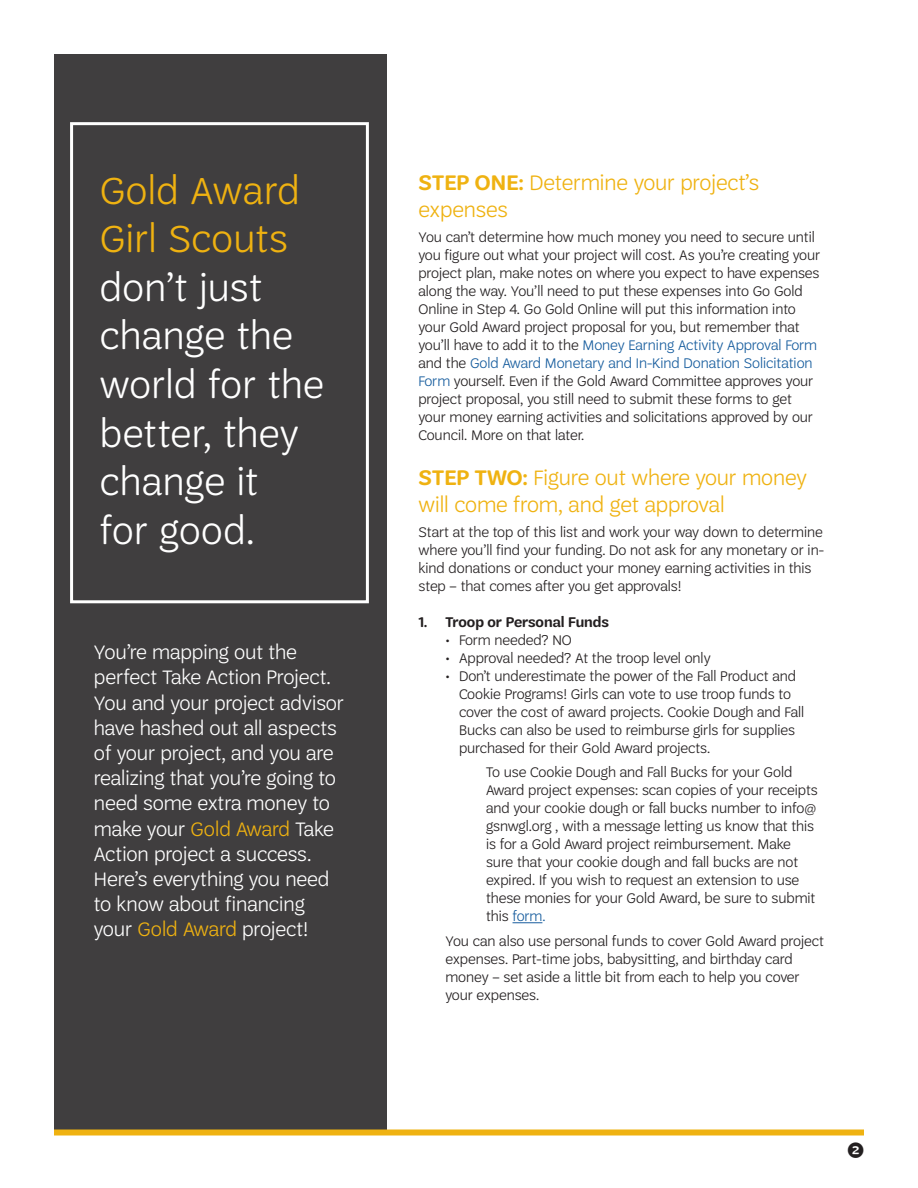
<style>
.page{position:relative;width:918px;height:1188px;background:#fff}
.page>*{position:absolute;margin:0;border:0;box-sizing:border-box;transform-origin:0 0}
.t1{font:300 40.5px/48.6px "Trefoil Sans";letter-spacing:.01em;color:#fff}
.t2{font:300 40.5px "Trefoil Sans";letter-spacing:.01em;color:#efb211}
.t3{font:300 22.5px/27px "Trefoil Sans";color:#efb211}
.t4{font:300 21px/25.2px "Trefoil Sans";color:#fff}
.t5{font:500 21px "Trefoil Sans";color:#231f20}
.t6{font:300 15px/18px "Trefoil Sans";color:#231f20}
.t7{font:600 15px "Trefoil Sans";letter-spacing:-.005em;color:#231f20}
.s1{color:#efb211}
.s2{font-weight:600}
.s3{color:#175d9e}
</style>
<div class="page">
<div style="left:54px;top:54px;width:333px;height:1076px;background:#403e3f"></div>
<svg style="left:513px;top:922px;width:29px;height:1px"></svg>
<div style="left:70px;top:122px;width:299px;height:481px;border:3px solid #fff"></div>
<div style="left:54px;top:1130px;width:810px;height:6px;background:#efb211"></div>
<p class="t2" style="left:100px;top:168px;width:201px">Gold Award</p>
<p class="t1" style="left:100px;top:215px;width:225px"><span class="s1">Girl Scouts </span>don’t just change the world for the better, they change it</p>
<p class="t1" style="left:100px;top:506px;width:156px">for good.</p>
<p class="t4" style="left:94px;top:640px;width:252px">You’re mapping out the perfect Take Action Project.<br>You and your project advisor have hashed out all aspects of your project, and you are realizing that you’re going to need some extra money to make your <span class="s1">Gold Award</span> Take<br>Action project a success.<br>Here’s everything you need to know about financing your <span class="s1">Gold Award</span> project!</p>
<p class="t3" style="left:418px;top:169px;width:342px"><span class="s2">STEP ONE:</span> Determine your project’s expenses</p>
<p class="t6" style="left:418px;top:228px;width:403px">You can’t determine how much money you need to secure until you figure out what your project will cost. As you’re creating your project plan, make notes on where you expect to have expenses along the way. You’ll need to put these expenses into Go Gold Online in Step 4. Go Gold Online will put this information into your Gold Award project proposal for you, but remember that you’ll have to add it to the <span class="s3">Money Earning Activity Approval Form </span>and the <span class="s3">Gold Award Monetary and In-Kind Donation Solicitation Form</span> yourself. Even if the Gold Award Committee approves your project proposal, you still need to submit these forms to get your money earning activities and solicitations approved by our Council. More on that later.</p>
<p class="t3" style="left:418px;top:464px;width:390px"><span class="s2">STEP TWO:</span> Figure out where your money will come from, and get approval</p>
<p class="t6" style="left:418px;top:523px;width:407px">Start at the top of this list and work your way down to determine where you’ll find your funding. Do not ask for any monetary or in&shy;kind donations or conduct your money earning activities in this step – that comes after you get approvals!</p>
<p class="t7" style="left:418px;top:613px;width:192px">1. Troop or Personal Funds</p>
<p class="t6" style="left:446px;top:631px;width:128px">• Form needed? NO</p>
<p class="t6" style="left:446px;top:649px;width:267px">• Approval needed? At the troop level only</p>
<p class="t6" style="left:459px;top:667px;width:347px;text-indent:-14px">• Don’t underestimate the power of the Fall Product and Cookie Programs! Girls can vote to use troop funds to cover the cost of award projects. Cookie Dough and Fall Bucks can also be used to reimburse girls for supplies purchased for their Gold Award projects.</p>
<p class="t6" style="left:486px;top:763px;width:333px">To use Cookie Dough and Fall Bucks for your Gold Award project expenses: scan copies of your receipts and your cookie dough or fall bucks number to info@ gsnwgl.org , with a message letting us know that this is for a Gold Award project reimbursement. Make sure that your cookie dough and fall bucks are not expired. If you wish to request an extension to use these monies for your Gold Award, be sure to submit this <span class="s3">form.</span></p>
<p class="t6" style="left:446px;top:932px;width:380px">You can also use personal funds to cover Gold Award project expenses. Part-time jobs, babysitting, and birthday card money – set aside a little bit from each to help you cover your expenses.</p>
<p class="t5" style="left:847px;top:1138px;width:19px">2</p>
</div>
